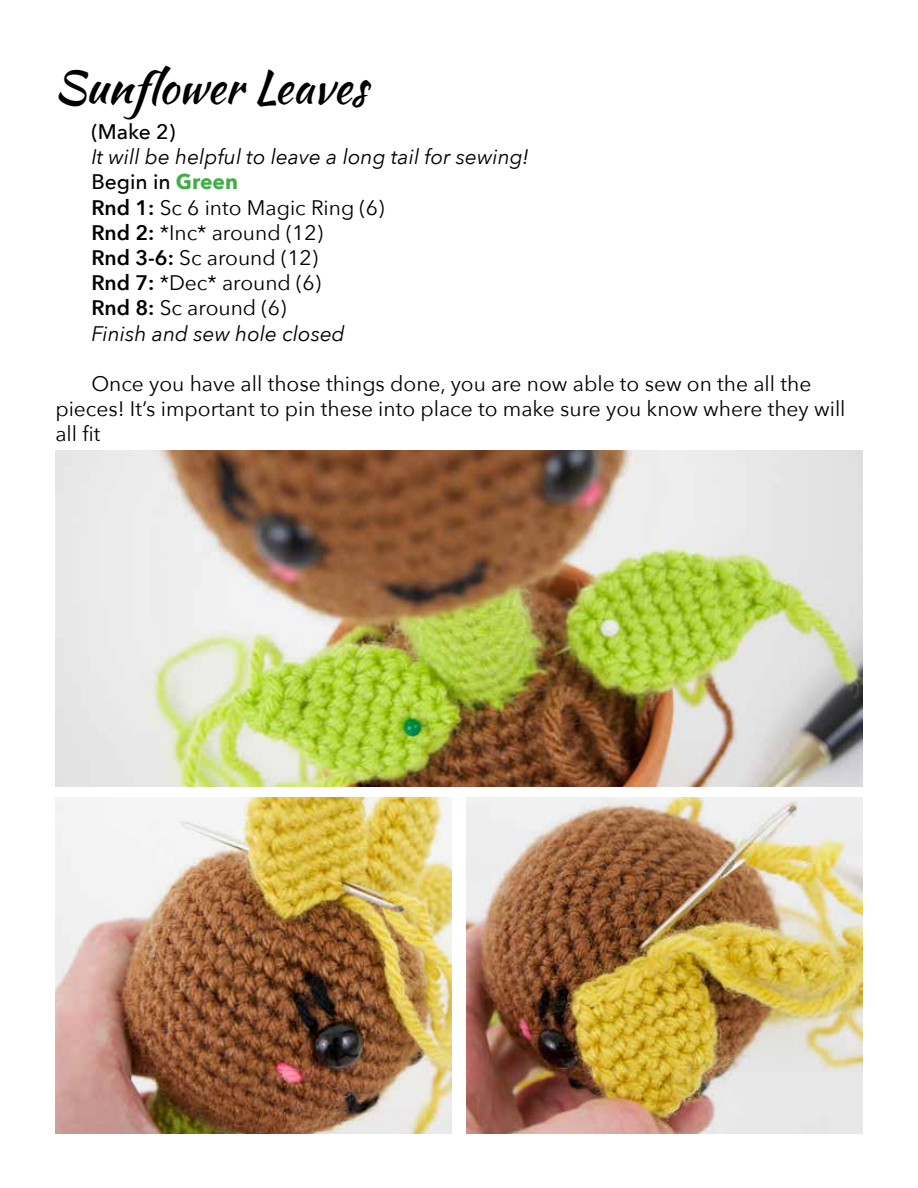
<style>
.page{position:relative;width:918px;height:1188px;background:#fff}
.page>*{position:absolute;margin:0;border:0;box-sizing:border-box;transform-origin:0 0}
.t1{font:45px "Kaushan Script";color:#000}
.t2{font:21px/25.2px "Avenir Next";color:#000}
.t3{font:500 21px "Avenir Next";color:#000}
.s1{font-style:italic}
.s2{font-weight:500}
.s3{font-weight:700;color:#41ad49}
.s4{font-weight:600}
</style>
<div class="page">
<img style="left:55px;top:450px;width:808px;height:337px">
<img style="left:55px;top:797px;width:397px;height:337px">
<img style="left:466px;top:797px;width:397px;height:337px">
<h1 class="t1" style="left:54px;top:54px;width:314px">Sunflower Leaves</h1>
<p class="t3" style="left:91px;top:114px;width:86px">(Make 2)</p>
<p class="t2" style="left:91px;top:143px;width:439px"><span class="s1">It will be helpful to leave a long tail for sewing!<br></span><span class="s2">Begin in</span> <span class="s3">Green<br></span><span class="s4">Rnd 1:</span> Sc 6 into Magic Ring (6)<br><span class="s4">Rnd 2:</span> *Inc* around (12)<br><span class="s4">Rnd 3-6:</span> Sc around (12)<br><span class="s4">Rnd 7:</span> *Dec* around (6)<br><span class="s4">Rnd 8:</span> Sc around (6)<br><span class="s1">Finish and sew hole closed</span></p>
<p class="t2" style="left:55px;top:370px;width:792px;text-indent:36px">Once you have all those things done, you are now able to sew on the all the pieces! It’s important to pin these into place to make sure you know where they will all fit</p>
</div>
